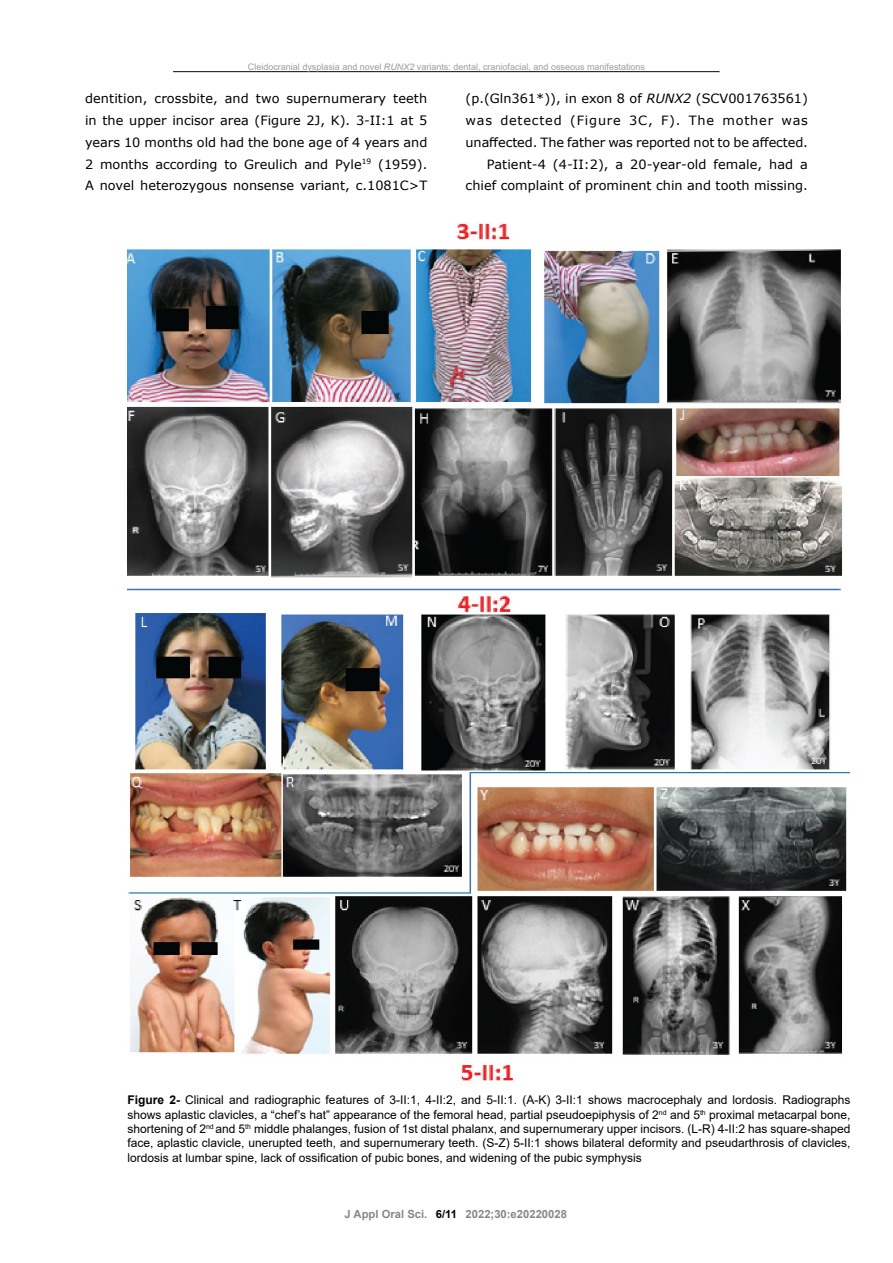
<style>
.page{position:relative;width:893px;height:1263px;background:#fff}
.page>*{position:absolute;margin:0;border:0;box-sizing:border-box;transform-origin:0 0}
.t1{font:12.75px/21.8px "Verdana";color:#000;text-align:justify}
.t2{font:12px/14.4px "Arial";color:#000;text-align:justify}
.t3{font:700 11.25px "Arial";color:#89878c}
.t4{font:9px "Arial";color:#9c9ba0}
.s1{font-style:italic}
.s2{font-weight:700}
.s3{color:#000}
</style>
<div class="page">
<hr style="left:173px;top:71px;width:547px;height:1px;background:#000805">
<img style="left:127px;top:223px;width:723px;height:858px">
<p class="t4" style="left:248px;top:60px;width:399px">Cleidocranial dysplasia and novel <span class="s1">RUNX2</span> variants: dental, craniofacial, and osseous manifestations</p>
<p class="t1" style="left:85px;top:88px;width:344px">dentition, crossbite, and two supernumerary teeth in the upper incisor area (Figure 2J, K). 3-II:1 at 5 years 10 months old had the bone age of 4 years and 2 months according to Greulich and Pyle<sup>19</sup> (1959).<br>A novel heterozygous nonsense variant, c.1081C&gt;T</p>
<p class="t1" style="left:466px;top:88px;width:344px;text-align:right">(p.(Gln361*)), in exon 8 of <span class="s1">RUNX2</span> (SCV001763561) was detected (Figure 3C, F). The mother was unaffected. The father was reported not to be affected.<br>Patient-4 (4-II:2), a 20-year-old female, had a chief complaint of prominent chin and tooth missing.</p>
<p class="t2" style="left:127px;top:1093px;width:725px"><span class="s2">Figure 2-</span> Clinical and radiographic features of 3-II:1, 4-II:2, and 5-II:1. (A-K) 3-II:1 shows macrocephaly and lordosis. Radiographs shows aplastic clavicles, a “chef’s hat” appearance of the femoral head, partial pseudoepiphysis of 2<sup>nd</sup> and 5<sup>th</sup> proximal metacarpal bone, shortening of 2<sup>nd</sup> and 5<sup>th</sup> middle phalanges, fusion of 1st distal phalanx, and supernumerary upper incisors. (L-R) 4-II:2 has square-shaped face, aplastic clavicle, unerupted teeth, and supernumerary teeth. (S-Z) 5-II:1 shows bilateral deformity and pseudarthrosis of clavicles, lordosis at lumbar spine, lack of ossification of pubic bones, and widening of the pubic symphysis</p>
<p class="t3" style="left:345px;top:1206px;width:224px">J Appl Oral Sci. <span class="s3">6/11</span> 2022;30:e20220028</p>
</div>
